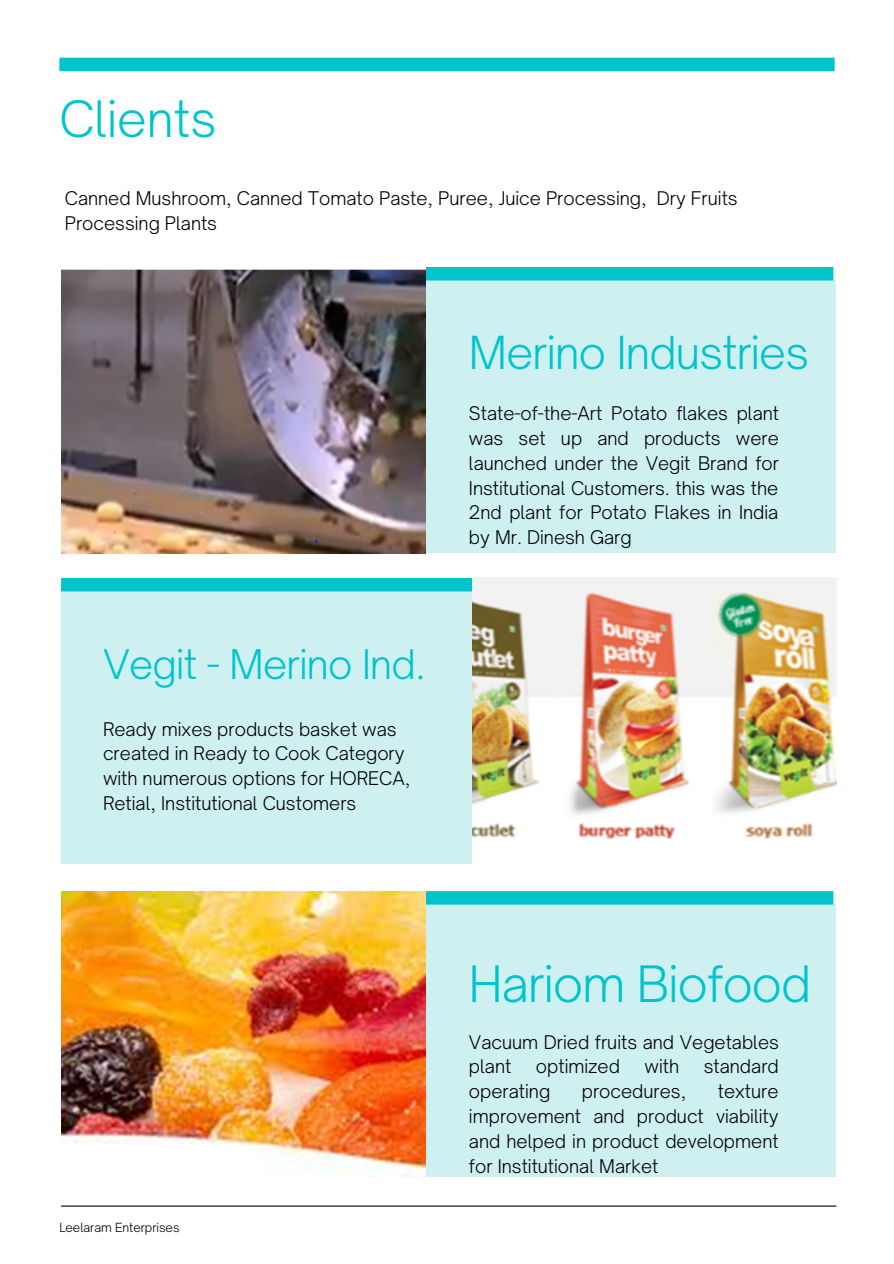
<style>
.page{position:relative;width:894px;height:1264px;background:#fff}
.page>*{position:absolute;margin:0;border:0;box-sizing:border-box;transform-origin:0 0}
.t1{font:300 48px "Open Sauce One";letter-spacing:-.015em;color:#00c4cc}
.t2{font:300 43.5px "Open Sauce One";letter-spacing:-.015em;color:#00c4cc}
.t3{font:300 39px "Open Sauce One";letter-spacing:-.015em;color:#00c4cc}
.t4{font:300 18px/24.8px "Open Sauce One";color:#000}
.t5{font:300 12px "Open Sauce One";color:#000}
</style>
<div class="page">
<div style="left:59px;top:58px;width:775px;height:13px;background:#00c4cc"></div>
<hr style="left:61px;top:1205px;width:775px;height:1px;background:#000">
<div style="left:61px;top:904px;width:774px;height:273px;background:#cff0f1"></div>
<div style="left:61px;top:591px;width:468px;height:273px;background:#cff0f1"></div>
<div style="left:61px;top:280px;width:774px;height:273px;background:#cff0f1"></div>
<div style="left:400px;top:891px;width:433px;height:13px;background:#00c4cc"></div>
<div style="left:61px;top:578px;width:468px;height:13px;background:#00c4cc"></div>
<div style="left:400px;top:267px;width:433px;height:13px;background:#00c4cc"></div>
<img style="left:61px;top:891px;width:364px;height:286px">
<img style="left:472px;top:578px;width:364px;height:286px">
<img style="left:61px;top:267px;width:364px;height:286px">
<h1 class="t1" style="left:59px;top:89px;width:159px">Clients</h1>
<p class="t4" style="left:65px;top:185px;width:674px">Canned Mushroom, Canned Tomato Paste, Puree, Juice Processing, Dry Fruits<br>Processing Plants</p>
<h2 class="t2" style="left:469px;top:325px;width:341px">Merino Industries</h2>
<h3 class="t3" style="left:103px;top:640px;width:324px">Vegit - Merino Ind.</h3>
<p class="t4" style="left:103px;top:716px;width:309px">Ready mixes products basket was created in Ready to Cook Category with numerous options for HORECA, Retial, Institutional Customers</p>
<p class="t4" style="left:469px;top:401px;width:311px;text-align:justify">State-of-the-Art Potato flakes plant was set up and products were launched under the Vegit Brand for Institutional Customers. this was the 2nd plant for Potato Flakes in India by Mr. Dinesh Garg</p>
<p class="t5" style="left:59px;top:1220px;width:122px">Leelaram Enterprises</p>
<h1 class="t1" style="left:469px;top:953px;width:343px">Hariom Biofood</h1>
<p class="t4" style="left:469px;top:1029px;width:311px">Vacuum Dried fruits and Vegetables plant</p>
<p class="t4" style="left:536px;top:1054px;width:85px">optimized</p>
<p class="t4" style="left:644px;top:1054px;width:36px">with</p>
<p class="t4" style="left:703px;top:1054px;width:76px">standard</p>
<p class="t4" style="left:469px;top:1078px;width:83px">operating</p>
<p class="t4" style="left:581px;top:1078px;width:106px">procedures,</p>
<p class="t4" style="left:469px;top:1078px;width:311px;text-align:justify;text-indent:249px">texture improvement and product viability and helped in product development for Institutional Market</p>
</div>
